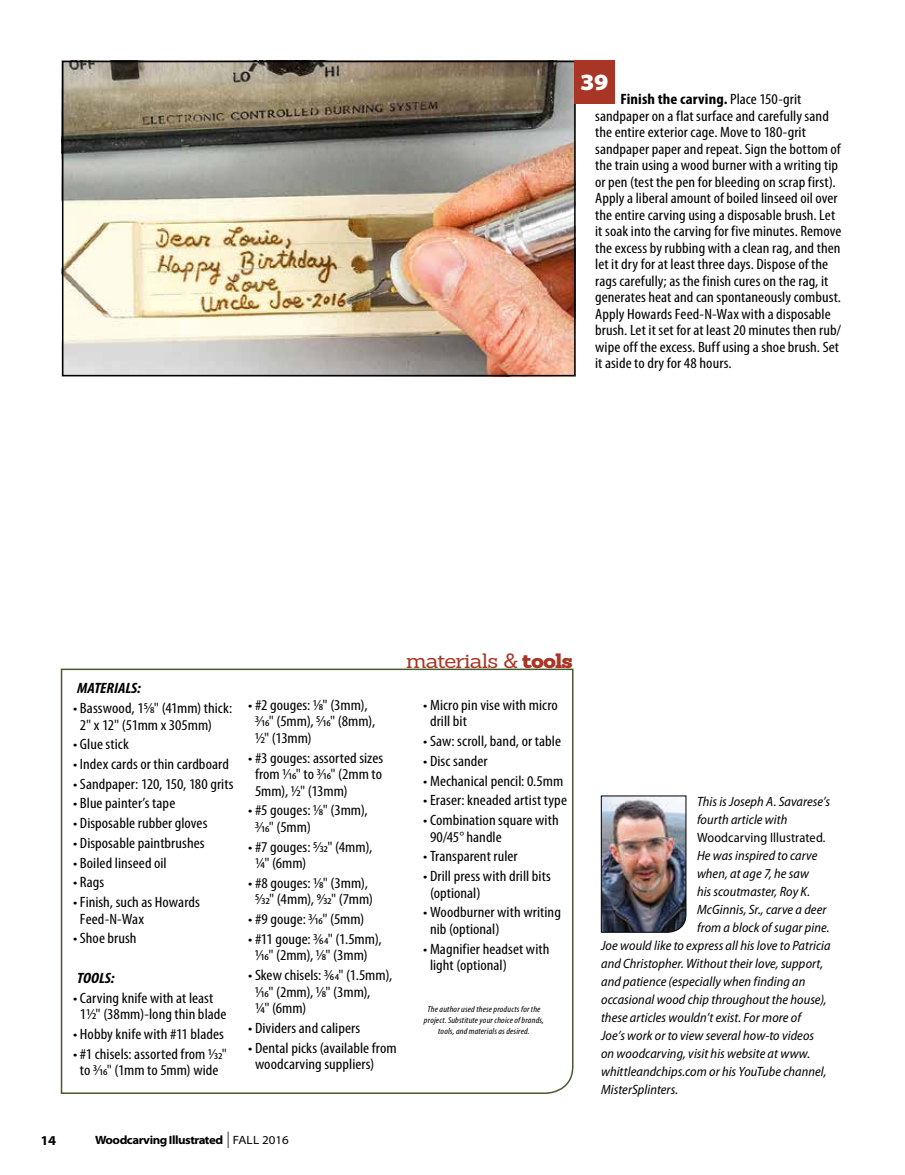
<style>
.page{position:relative;width:905px;height:1175px;background:#fff}
.page>*{position:absolute;margin:0;border:0;box-sizing:border-box;transform-origin:0 0}
.t1{font:900 semi-expanded 23.4px "Myriad Pro";color:#fff}
.t2{font:20.25px "Sanchez";letter-spacing:-.045em;color:#a83525;scale:1.1 1}
.t3{font:condensed 15px/16.5px "Myriad Pro";letter-spacing:.005em;color:#000;scale:1.1 1}
.t4{font:italic 700 condensed 15px "Myriad Pro";color:#000;scale:1.1 1}
.t5{font:italic semi-condensed 13.5px "Myriad Pro";letter-spacing:.005em;color:#000}
.t6{font:semi-condensed 13.5px "Myriad Pro";letter-spacing:.005em;color:#000}
.t7{font:700 semi-expanded 13.5px "Myriad Pro";color:#000}
.t8{font:700 semi-expanded 12px "Myriad Pro";letter-spacing:-.04em;color:#000}
.t9{font:italic condensed 8.7px/11.2px "Myriad Pro";letter-spacing:.015em;color:#000;text-align:center;scale:1.1 1}
.s1{font-weight:700}
.s2{font-weight:900}
.s3{font-weight:300;font-size:16.5px}
.s4{font-weight:400}
.s5{font-style:italic}
</style>
<div class="page">
<img style="left:65px;top:64px;width:507px;height:309px">
<div style="left:62px;top:61px;width:513px;height:315px;border:2px solid #000"></div>
<div style="left:574px;top:61px;width:40px;height:43px;background:#a83525"></div>
<svg style="left:60px;top:668px;width:514px;height:426px"></svg>
<img style="left:601px;top:795px;width:85px;height:137px">
<h1 class="t1" style="left:580px;top:66px;width:30px">39</h1>
<p class="t3" style="left:595px;top:91px;width:225px;text-indent:25px"><span class="s1">Finish the carving.</span> Place 150-grit sandpaper on a flat surface and carefully sand the entire exterior cage. Move to 180-grit sandpaper paper and repeat. Sign the bottom of the train using a wood burner with a writing tip or pen (test the pen for bleeding on scrap first).<br>Apply a liberal amount of boiled linseed oil over the entire carving using a disposable brush. Let it soak into the carving for five minutes. Remove the excess by rubbing with a clean rag, and then let it dry for at least three days. Dispose of the rags carefully; as the finish cures on the rag, it generates heat and can spontaneously combust.<br>Apply Howards Feed-N-Wax with a disposable brush. Let it set for at least 20 minutes then rub/ wipe off the excess. Buff using a shoe brush. Set it aside to dry for 48 hours.</p>
<p class="t4" style="left:77px;top:679px;width:59px">MATERIALS:</p>
<p class="t3" style="left:80px;top:699px;width:140px;text-indent:-7px">• Basswood, 15/8" (41mm) thick:<br>2" x 12" (51mm x 305mm)</p>
<p class="t3" style="left:73px;top:736px;width:52px">• Glue stick</p>
<p class="t3" style="left:73px;top:755px;width:143px">• Index cards or thin cardboard</p>
<p class="t3" style="left:73px;top:775px;width:147px">• Sandpaper: 120, 150, 180 grits</p>
<p class="t3" style="left:73px;top:795px;width:94px">• Blue painter’s tape</p>
<p class="t3" style="left:73px;top:815px;width:124px">• Disposable rubber gloves</p>
<p class="t3" style="left:73px;top:834px;width:121px">• Disposable paintbrushes</p>
<p class="t3" style="left:73px;top:854px;width:87px">• Boiled linseed oil</p>
<p class="t3" style="left:73px;top:874px;width:30px">• Rags</p>
<p class="t3" style="left:80px;top:893px;width:111px;text-indent:-7px">• Finish, such as Howards<br>Feed-N-Wax</p>
<p class="t3" style="left:73px;top:930px;width:59px">• Shoe brush</p>
<p class="t4" style="left:77px;top:968px;width:36px">TOOLS:</p>
<p class="t3" style="left:80px;top:989px;width:135px;text-indent:-7px">• Carving knife with at least<br>11/2" (38mm)-long thin blade</p>
<p class="t3" style="left:73px;top:1025px;width:139px">• Hobby knife with #11 blades</p>
<p class="t3" style="left:73px;top:1045px;width:141px;text-align:center">• #1 chisels: assorted from 1/32" to 3/16" (1mm to 5mm) wide</p>
<h2 class="t2" style="left:406px;top:648px;width:153px">materials &amp; <span class="s2">tools</span></h2>
<p class="t3" style="left:255px;top:696px;width:111px;text-indent:-7px">•#2 gouges: 1/8" (3mm),<br>3/16" (5mm), 5/16" (8mm),<br>1/2" (13mm)</p>
<p class="t3" style="left:255px;top:749px;width:118px;text-align:justify;text-indent:-7px">• #3 gouges: assorted sizes from 1/16" to 3/16" (2mm to 5mm), 1/2" (13mm)</p>
<p class="t3" style="left:255px;top:802px;width:104px;text-indent:-7px">• #5 gouges: 1/8" (3mm),<br>3/16" (5mm)</p>
<p class="t3" style="left:255px;top:838px;width:108px;text-indent:-7px">• #7 gouges: 5/32" (4mm),<br>1/4" (6mm)</p>
<p class="t3" style="left:248px;top:874px;width:115px;text-align:center">• #8 gouges: 1/8" (3mm),<br>5/32" (4mm), 9/32" (7mm)</p>
<p class="t3" style="left:248px;top:910px;width:107px">• #9 gouge: 3/16" (5mm)</p>
<p class="t3" style="left:248px;top:930px;width:123px;text-align:center">• #11 gouge: 3/64" (1.5mm),<br>1/16" (2mm), 1/8" (3mm)</p>
<p class="t3" style="left:255px;top:966px;width:126px;text-indent:-7px">• Skew chisels: 3/64" (1.5mm),<br>1/16" (2mm), 1/8" (3mm),<br>1/4" (6mm)</p>
<p class="t3" style="left:248px;top:1019px;width:103px">• Dividers and calipers</p>
<p class="t3" style="left:255px;top:1039px;width:130px;text-indent:-7px">• Dental picks (available from woodcarving suppliers)</p>
<p class="t3" style="left:430px;top:696px;width:118px;text-indent:-7px">• Micro pin vise with micro drill bit</p>
<p class="t3" style="left:423px;top:732px;width:127px">• Saw: scroll, band, or table</p>
<p class="t3" style="left:423px;top:752px;width:60px">• Disc sander</p>
<p class="t3" style="left:423px;top:772px;width:129px">• Mechanical pencil: 0.5mm</p>
<p class="t3" style="left:423px;top:792px;width:132px">• Eraser: kneaded artist type</p>
<p class="t3" style="left:430px;top:811px;width:118px;text-indent:-7px">• Combination square with<br>90/45° handle</p>
<p class="t3" style="left:423px;top:848px;width:87px">• Transparent ruler</p>
<p class="t3" style="left:430px;top:867px;width:111px;text-indent:-7px">• Drill press with drill bits (optional)</p>
<p class="t3" style="left:430px;top:903px;width:120px;text-indent:-7px">• Woodburner with writing nib (optional)</p>
<p class="t3" style="left:430px;top:940px;width:110px;text-indent:-7px">• Magnifier headset with light (optional)</p>
<p class="t9" style="left:424px;top:1003px;width:111px">The author used these products for the project. Substitute your choice of brands, tools, and materials as desired.</p>
<p class="t7" style="left:40px;top:1131px;width:17px">14</p>
<p class="t8" style="left:95px;top:1132px;width:195px">Woodcarving Illustrated <span class="s3">|</span> <span class="s4">FALL 2016</span></p>
<p class="t5" style="left:697px;top:793px;width:135px">This is Joseph A. Savarese’s</p>
<p class="t5" style="left:697px;top:811px;width:92px">fourth article with</p>
<p class="t6" style="left:697px;top:829px;width:130px">Woodcarving Illustrated<span class="s5">.</span></p>
<p class="t5" style="left:697px;top:847px;width:122px">He was inspired to carve</p>
<p class="t5" style="left:697px;top:865px;width:113px">when, at age 7, he saw</p>
<p class="t5" style="left:697px;top:883px;width:115px">his scoutmaster, Roy K.</p>
<p class="t5" style="left:697px;top:901px;width:131px">McGinnis, Sr., carve a deer</p>
<p class="t5" style="left:697px;top:919px;width:134px">from a block of sugar pine.</p>
<p class="t5" style="left:601px;top:937px;width:231px">Joe would like to express all his love to Patricia</p>
<p class="t5" style="left:601px;top:955px;width:224px">and Christopher. Without their love, support,</p>
<p class="t5" style="left:601px;top:973px;width:206px">and patience (especially when finding an</p>
<p class="t5" style="left:601px;top:991px;width:227px">occasional wood chip throughout the house),</p>
<p class="t5" style="left:601px;top:1009px;width:201px">these articles wouldn’t exist. For more of</p>
<p class="t5" style="left:601px;top:1027px;width:214px">Joe’s work or to view several how-to videos</p>
<p class="t5" style="left:601px;top:1045px;width:211px">on woodcarving, visit his website at www.</p>
<p class="t5" style="left:601px;top:1063px;width:227px">whittleandchips.com or his YouTube channel,</p>
<p class="t5" style="left:601px;top:1081px;width:79px">MisterSplinters.</p>
</div>
